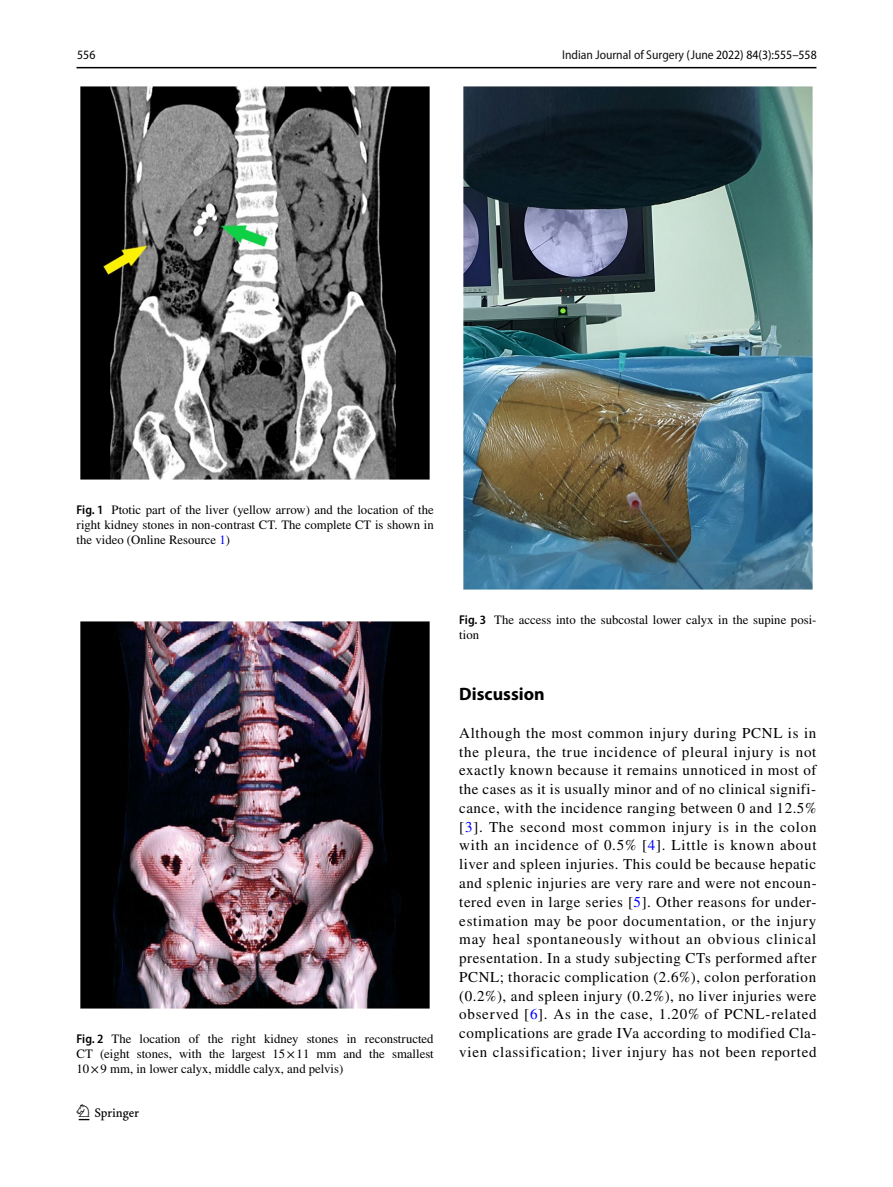
<style>
.page{position:relative;width:893px;height:1187px;background:#fff}
.page>*{position:absolute;margin:0;border:0;box-sizing:border-box;transform-origin:0 0}
.t1{font:22.5px "Springnew Regular 2";color:#000}
.t2{font:700 18px "Myriad Pro";color:#000}
.t3{font:15px/18.8px "STIX";letter-spacing:.045em;color:#000;text-align:justify}
.t4{font:12.75px/15px "STIX";color:#000;text-align:justify}
.t5{font:semi-condensed 12.75px "Myriad Pro";color:#131413}
.t6{font:12.75px "Myriad Pro Semi Cn 2";color:#000}
.s1{color:#000}
.s2{font-family:"Myriad Pro";font-weight:600;font-stretch:semi-condensed}
.s3{color:#00f}
</style>
<div class="page">
<hr style="left:77px;top:67px;width:739px;height:1px;background:#000">
<img style="left:81px;top:87px;width:348px;height:392px">
<img style="left:81px;top:621px;width:348px;height:387px">
<div style="left:459px;top:87px;width:357px;height:502px;background:linear-gradient(to bottom,#fff,#fff)"></div>
<img style="left:463px;top:87px;width:349px;height:502px">
<p class="t6" style="left:77px;top:48px;width:20px">556</p>
<p class="t5" style="left:562px;top:48px;width:256px">Indian Journal of Surgery <span class="s1">(</span>June <span class="s1">2022) 84(3):555–558</span></p>
<p class="t4" style="left:77px;top:503px;width:359px"><span class="s2">Fig. 1</span> Ptotic part of the liver (yellow arrow) and the location of the right kidney stones in non-contrast CT. The complete CT is shown in the video (Online Resource <span class="s3">1</span>)</p>
<p class="t4" style="left:77px;top:1032px;width:359px"><span class="s2">Fig. 2</span> The location of the right kidney stones in reconstructed CT (eight stones, with the largest 15×11 mm and the smallest 10×9 mm, in lower calyx, middle calyx, and pelvis)</p>
<h1 class="t1" style="left:79px;top:1104px;width:62px">1 3</h1>
<p class="t4" style="left:459px;top:613px;width:359px"><span class="s2">Fig. 3</span> The access into the subcostal lower calyx in the supine posi&shy;tion</p>
<p class="t2" style="left:459px;top:682px;width:87px">Discussion</p>
<p class="t3" style="left:459px;top:724px;width:359px">Although the most common injury during PCNL is in the pleura, the true incidence of pleural injury is not exactly known because it remains unnoticed in most of the cases as it is usually minor and of no clinical signifi&shy;cance, with the incidence ranging between 0 and 12.5% [<span class="s3">3</span>]. The second most common injury is in the colon with an incidence of 0.5% [<span class="s3">4</span>]. Little is known about liver and spleen injuries. This could be because hepatic and splenic injuries are very rare and were not encoun&shy;tered even in large series [<span class="s3">5</span>]. Other reasons for under&shy;estimation may be poor documentation, or the injury may heal spontaneously without an obvious clinical presentation. In a study subjecting CTs performed after PCNL; thoracic complication (2.6%), colon perforation (0.2%), and spleen injury (0.2%), no liver injuries were observed [<span class="s3">6</span>]. As in the case, 1.20% of PCNL-related complications are grade IVa according to modified Cla&shy;vien classification; liver injury has not been reported</p>
</div>
